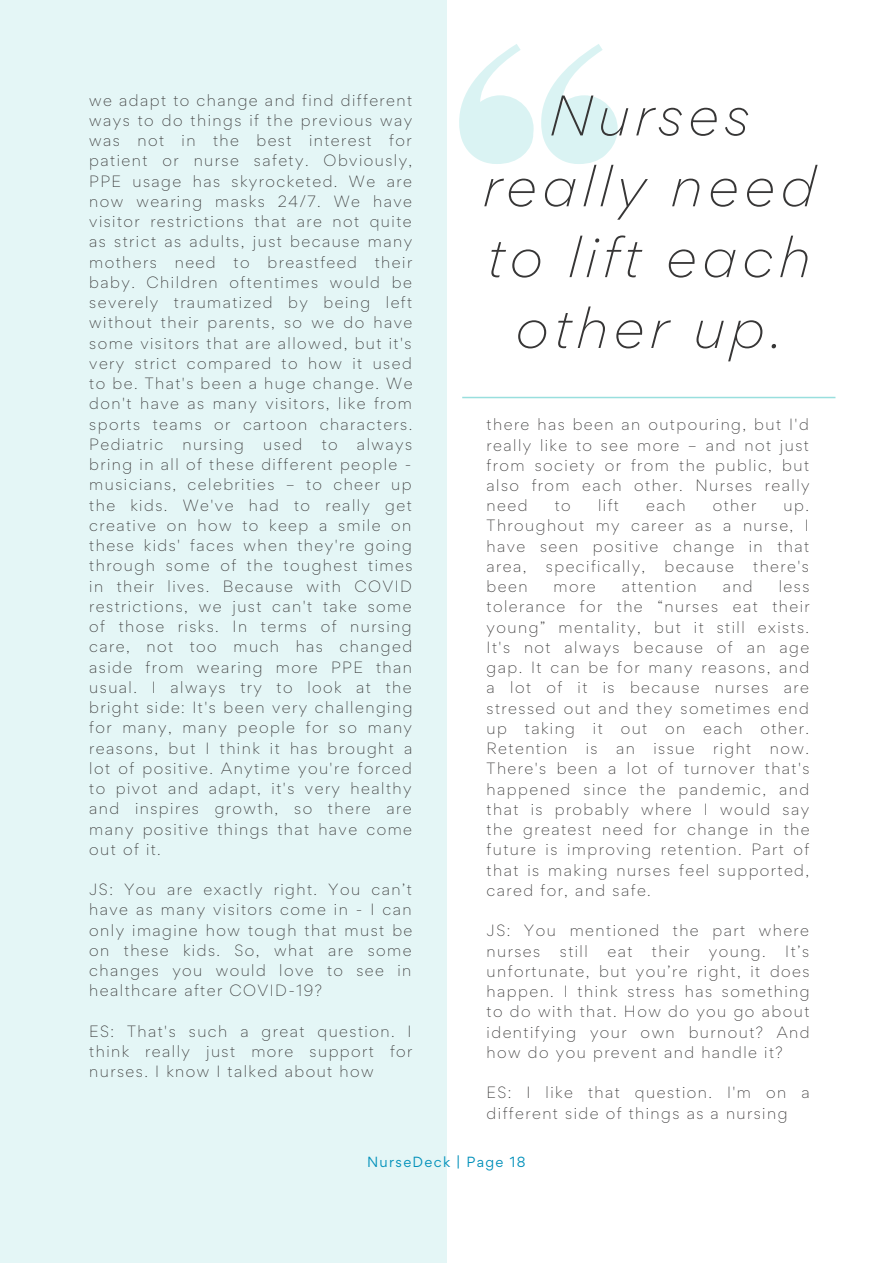
<style>
.page{position:relative;width:893px;height:1264px;background:#fff}
.page>*{position:absolute;margin:0;border:0;box-sizing:border-box;transform-origin:0 0}
.t1{font:italic 300 51px/70.8px "Gordita";letter-spacing:.1em;color:#373636;text-align:center}
.t2{font:300 14.55px/20.2px "Gordita";letter-spacing:.1em;color:#373636;text-align:justify}
.t3{font:13.05px "Gordita";letter-spacing:.1em;color:#0090ba}
</style>
<div class="page">
<div style="left:0;top:0;width:446px;height:1262px;background:#e4f6f6"></div>
<svg style="left:459px;top:44px;width:74px;height:120px"></svg>
<svg style="left:541px;top:44px;width:76px;height:120px"></svg>
<svg style="left:462px;top:397px;width:373px;height:1px"></svg>
<p class="t2" style="left:89px;top:90px;width:325px">we adapt to change and find different ways to do things if the previous way was not in the best interest for patient or nurse safety. Obviously, PPE usage has skyrocketed. We are now wearing masks 24/7. We have visitor restrictions that are not quite as strict as adults, just because many mothers need to breastfeed their baby. Children oftentimes would be severely traumatized by being left without their parents, so we do have some visitors that are allowed, but it's very strict compared to how it used to be. That's been a huge change. We don't have as many visitors, like from sports teams or cartoon characters.<br>Pediatric</p>
<p class="t2" style="left:89px;top:434px;width:324px;text-indent:268px">always bring in all of these different people - musicians, celebrities – to cheer up the kids. We've had to really get creative on how to keep a smile on these kids' faces when they're going through some of the toughest times in their lives. Because with COVID restrictions, we just can't take some of those risks. In terms of nursing care, not too much has changed aside from wearing more PPE than usual. I always try to look at the bright side: It's been very challenging for many, many people for so many reasons, but I think it has brought a lot of positive. Anytime you're forced to pivot and adapt, it's very healthy and inspires growth, so there are many positive things that have come out of it.</p>
<p class="t2" style="left:89px;top:879px;width:325px">JS: You are exactly right. You can’t have as many visitors come in - I can only imagine how tough that must be on these kids. So, what are some changes you would love to see in healthcare after COVID-19?</p>
<p class="t2" style="left:89px;top:1021px;width:324px">ES: That's such a great question. I think really just more support for nurses. I know I talked about how</p>
<p class="t2" style="left:182px;top:434px;width:63px">nursing</p>
<p class="t2" style="left:263px;top:434px;width:41px">used</p>
<p class="t2" style="left:321px;top:434px;width:18px">to</p>
<h1 class="t1" style="left:482px;top:80px;width:334px">Nurses really need to lift each other up.</h1>
<p class="t2" style="left:486px;top:414px;width:324px">there has been an outpouring, but I'd really like to see more – and not just from society or from the public, but also from each other. Nurses really need</p>
<p class="t2" style="left:554px;top:495px;width:18px">to</p>
<p class="t2" style="left:598px;top:495px;width:22px">lift</p>
<p class="t2" style="left:646px;top:495px;width:41px">each</p>
<p class="t2" style="left:712px;top:495px;width:45px">other</p>
<p class="t2" style="left:486px;top:495px;width:324px;text-indent:297px">up.<br>Throughout my career as a nurse, I have seen positive change in that area,</p>
<p class="t2" style="left:546px;top:556px;width:101px">specifically,</p>
<p class="t2" style="left:664px;top:556px;width:71px">because</p>
<p class="t2" style="left:753px;top:556px;width:57px">there's</p>
<p class="t2" style="left:486px;top:576px;width:324px;text-indent:292px">less tolerance for the “nurses eat their young” mentality, but it still exists.<br>It's not always because of an age gap. It can be for many reasons, and a lot of it is because nurses are stressed out and they sometimes end up taking it out on each other.<br>Retention</p>
<p class="t2" style="left:486px;top:576px;width:42px">been</p>
<p class="t2" style="left:553px;top:576px;width:43px">more</p>
<p class="t2" style="left:621px;top:576px;width:76px">attention</p>
<p class="t2" style="left:722px;top:576px;width:32px">and</p>
<p class="t2" style="left:585px;top:738px;width:13px">is</p>
<p class="t2" style="left:616px;top:738px;width:20px">an</p>
<p class="t2" style="left:653px;top:738px;width:43px">issue</p>
<p class="t2" style="left:713px;top:738px;width:40px">right</p>
<p class="t2" style="left:486px;top:738px;width:324px;text-indent:283px">now.<br>There's been a lot of turnover that's happened since the pandemic, and that is probably where I would say the greatest need for change in the future is improving retention. Part of that is making nurses feel supported, cared for, and safe.</p>
<p class="t2" style="left:486px;top:920px;width:324px">JS: You mentioned the part where nurses</p>
<p class="t2" style="left:560px;top:940px;width:29px">still</p>
<p class="t2" style="left:607px;top:940px;width:27px">eat</p>
<p class="t2" style="left:652px;top:940px;width:39px">their</p>
<p class="t2" style="left:708px;top:940px;width:58px">young.</p>
<p class="t2" style="left:486px;top:940px;width:324px;text-indent:298px">It’s unfortunate, but you’re right, it does happen. I think stress has something to do with that. How do you go about identifying your own burnout? And how do you prevent and handle it?</p>
<p class="t2" style="left:486px;top:1082px;width:324px">ES: I like that question. I'm on a different side of things as a nursing</p>
<p class="t3" style="left:367px;top:1152px;width:160px">NurseDeck | Page 18</p>
</div>
